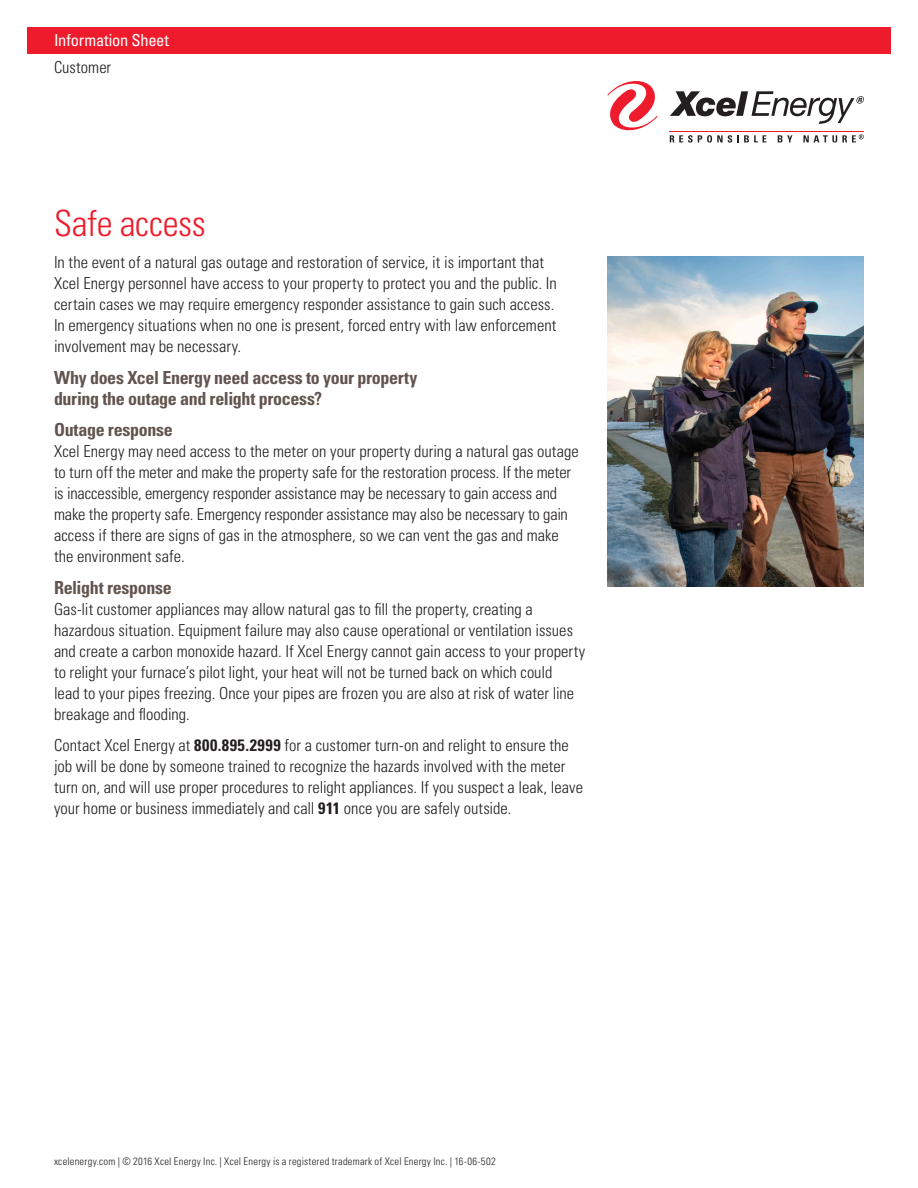
<style>
.page{position:relative;width:918px;height:1188px;background:#fff}
.page>*{position:absolute;margin:0;border:0;box-sizing:border-box;transform-origin:0 0}
.Headline{font:300 condensed 36px "Univers LT Std";letter-spacing:-.01em;color:#ee1b2c}
.TextHead{font:700 condensed 18px/21px "Univers LT Std";letter-spacing:-.02em;color:#62544e}
.Text{font:300 condensed 16.5px/21px "Univers LT Std";color:#231f20}
.t1{font:condensed 16.5px "Univers LT Std";letter-spacing:-.015em;color:#fff}
.Copyright{font:300 condensed 10.5px "Univers LT Std";letter-spacing:.025em;color:#231f20}
.s1{font-weight:700}
</style>
<div class="page">
<img style="left:608px;top:256px;width:256px;height:330px">
<svg style="left:608px;top:81px;width:50px;height:50px"></svg>
<svg style="left:670px;top:91px;width:194px;height:33px"></svg>
<svg style="left:670px;top:135px;width:96px;height:8px"></svg>
<svg style="left:778px;top:135px;width:15px;height:7px"></svg>
<hr style="left:670px;top:131px;width:194px;height:1px;background:#ee1b2c">
<svg style="left:803px;top:134px;width:61px;height:9px"></svg>
<div style="left:27px;top:27px;width:864px;height:27px;background:#ee1b2c"></div>
<p class="t1" style="left:54px;top:29px;width:117px">Information Sheet</p>
<p class="Text" style="left:54px;top:56px;width:59px">Customer</p>
<p class="Headline" style="left:54px;top:201px;width:153px">Safe access</p>
<p class="Text" style="left:54px;top:252px;width:504px">In the event of a natural gas outage and restoration of service, it is important that Xcel Energy personnel have access to your property to protect you and the public. In certain cases we may require emergency responder assistance to gain such access.<br>In emergency situations when no one is present, forced entry with law enforcement involvement may be necessary.</p>
<p class="TextHead" style="left:54px;top:367px;width:365px">Why does Xcel Energy need access to your property during the outage and relight process?</p>
<p class="TextHead" style="left:54px;top:419px;width:120px">Outage response</p>
<p class="Text" style="left:54px;top:441px;width:526px">Xcel Energy may need access to the meter on your property during a natural gas outage to turn off the meter and make the property safe for the restoration process. If the meter is inaccessible, emergency responder assistance may be necessary to gain access and make the property safe. Emergency responder assistance may also be necessary to gain access if there are signs of gas in the atmosphere, so we can vent the gas and make the environment safe.</p>
<p class="TextHead" style="left:54px;top:577px;width:119px">Relight response</p>
<p class="Text" style="left:54px;top:599px;width:533px">Gas-lit customer appliances may allow natural gas to fill the property, creating a hazardous situation. Equipment failure may also cause operational or ventilation issues and create a carbon monoxide hazard. If Xcel Energy cannot gain access to your property to relight your furnace’s pilot light, your heat will not be turned back on which could<br>lead to your pipes freezing. Once your pipes are frozen you are also at risk of water line breakage and flooding.</p>
<p class="Text" style="left:54px;top:735px;width:531px">Contact Xcel Energy at <span class="s1">800.895.2999</span> for a customer turn-on and relight to ensure the job will be done by someone trained to recognize the hazards involved with the meter turn on, and will use proper procedures to relight appliances. If you suspect a leak, leave your home or business immediately and call <span class="s1">911</span> once you are safely outside.</p>
<p class="Copyright" style="left:54px;top:1155px;width:443px">xcelenergy.com | © 2016 Xcel Energy Inc. | Xcel Energy is a registered trademark of Xcel Energy Inc. | 16-06-502</p>
</div>
